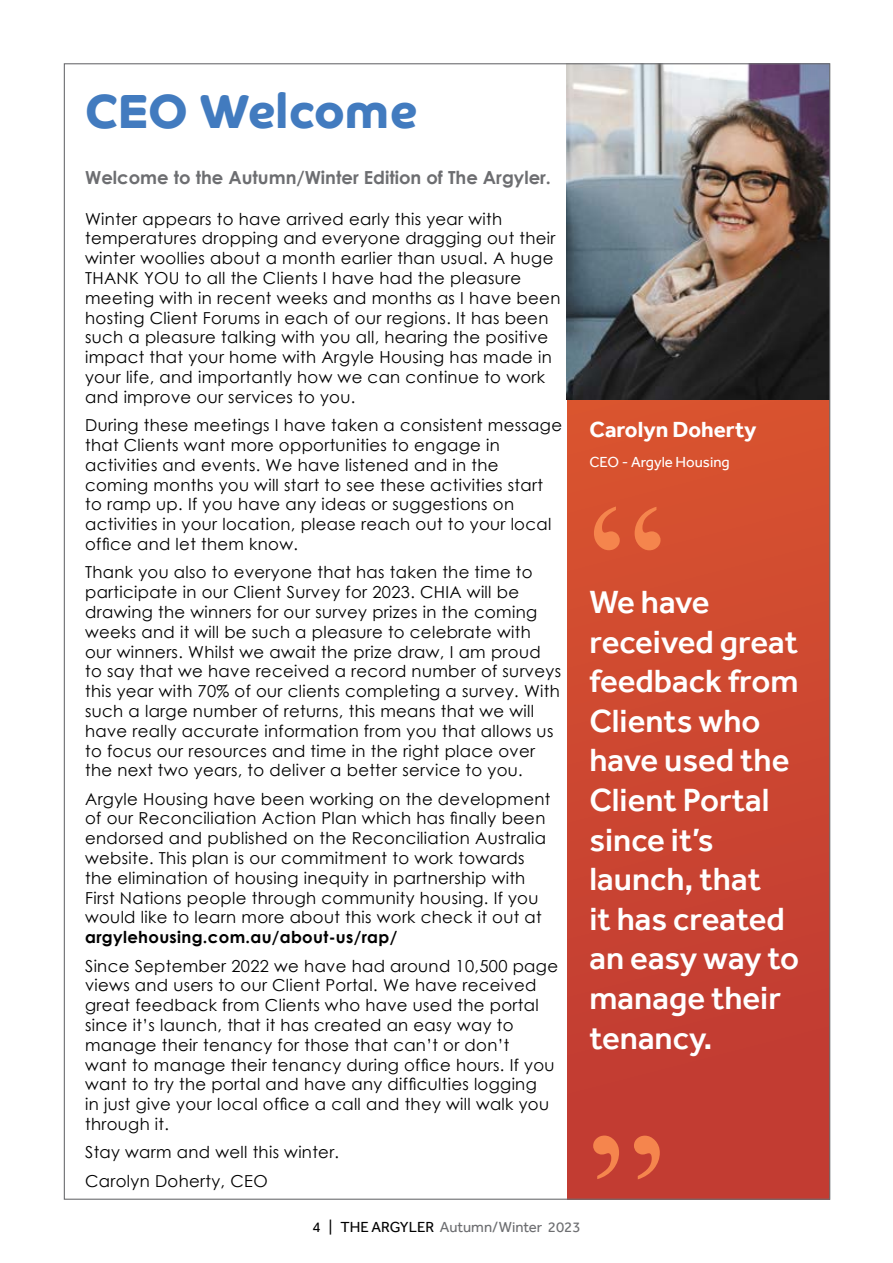
<style>
.page{position:relative;width:893px;height:1263px;background:#fff}
.page>*{position:absolute;margin:0;border:0;box-sizing:border-box;transform-origin:0 0}
.t1{font:174px "Times New Roman";color:#f5854d}
.t2{font:700 48px "Co Headline";letter-spacing:.01em;color:#427bbf}
.t3{font:500 33px/39.6px "Effra";color:#fff}
.t4{font:700 22.5px "Effra";color:#fff}
.t5{font:700 18px "Century Gothic";color:#6d6e71}
.t6{font:16.5px/19.8px "Century Gothic";letter-spacing:.02em;color:#000}
.t7{font:700 16.5px "Century Gothic";letter-spacing:.02em;color:#000}
.t8{font:15px "Effra";color:#6d6e71}
.t9{font:15px "Effra";color:#fff}
.s1{color:#000}
</style>
<div class="page">
<div style="left:567px;top:63px;width:262px;height:1137px;background:linear-gradient(to right,#cc4731,#cb4531)"></div>
<img style="left:567px;top:65px;width:261px;height:335px">
<h2 class="t2" style="left:85px;top:84px;width:333px">CEO Welcome</h2>
<p class="t5" style="left:85px;top:163px;width:467px">Welcome to the Autumn/Winter Edition of The Argyler.</p>
<p class="t6" style="left:85px;top:209px;width:477px">Winter appears to have arrived early this year with temperatures dropping and everyone dragging out their winter woollies about a month earlier than usual. A huge THANK YOU to all the Clients I have had the pleasure meeting with in recent weeks and months as I have been hosting Client Forums in each of our regions. It has been such a pleasure talking with you all, hearing the positive impact that your home with Argyle Housing has made in your life, and importantly how we can continue to work and improve our services to you.</p>
<p class="t6" style="left:85px;top:415px;width:478px">During these meetings I have taken a consistent message that Clients want more opportunities to engage in activities and events. We have listened and in the coming months you will start to see these activities start to ramp up. If you have any ideas or suggestions on activities in your location, please reach out to your local office and let them know.</p>
<p class="t6" style="left:85px;top:562px;width:477px">Thank you also to everyone that has taken the time to participate in our Client Survey for 2023. CHIA will be drawing the winners for our survey prizes in the coming weeks and it will be such a pleasure to celebrate with our winners. Whilst we await the prize draw, I am proud to say that we have received a record number of surveys this year with 70% of our clients completing a survey. With such a large number of returns, this means that we will have really accurate information from you that allows us to focus our resources and time in the right place over the next two years, to deliver a better service to you.</p>
<p class="t6" style="left:85px;top:788px;width:467px">Argyle Housing have been working on the development of our Reconciliation Action Plan which has finally been endorsed and published on the Reconciliation Australia website. This plan is our commitment to work towards the elimination of housing inequity in partnership with First Nations people through community housing. If you would like to learn more about this work check it out at</p>
<p class="t7" style="left:85px;top:925px;width:314px">argylehousing.com.au/about-us/rap/</p>
<p class="t6" style="left:85px;top:955px;width:474px">Since September 2022 we have had around 10,500 page views and users to our Client Portal. We have received great feedback from Clients who have used the portal since it’s launch, that it has created an easy way to manage their tenancy for those that can’t or don’t<br>want to manage their tenancy during office hours. If you want to try the portal and have any difficulties logging<br>in just give your local office a call and they will walk you through it.</p>
<p class="t6" style="left:85px;top:1138px;width:256px;line-height:28.3px">Stay warm and well this winter.<br>Carolyn Doherty, CEO</p>
<p class="t8" style="left:312px;top:1218px;width:270px"><span class="s1">4 | THE ARGYLER</span> Autumn/Winter 2023</p>
<h3 class="t4" style="left:589px;top:416px;width:169px">Carolyn Doherty</h3>
<p class="t9" style="left:589px;top:453px;width:142px">CEO - Argyle Housing</p>
<h1 class="t1" style="left:588px;top:443px;width:79px">“</h1>
<h3 class="t3" style="left:589px;top:582px;width:211px">We have received great feedback from<br>Clients who have used the<br>Client Portal since it’s launch, that<br>it has created an easy way to manage their tenancy.</h3>
<h1 class="t1" style="left:665px;top:1242px;width:79px;rotate:-180deg">“</h1>
</div>
